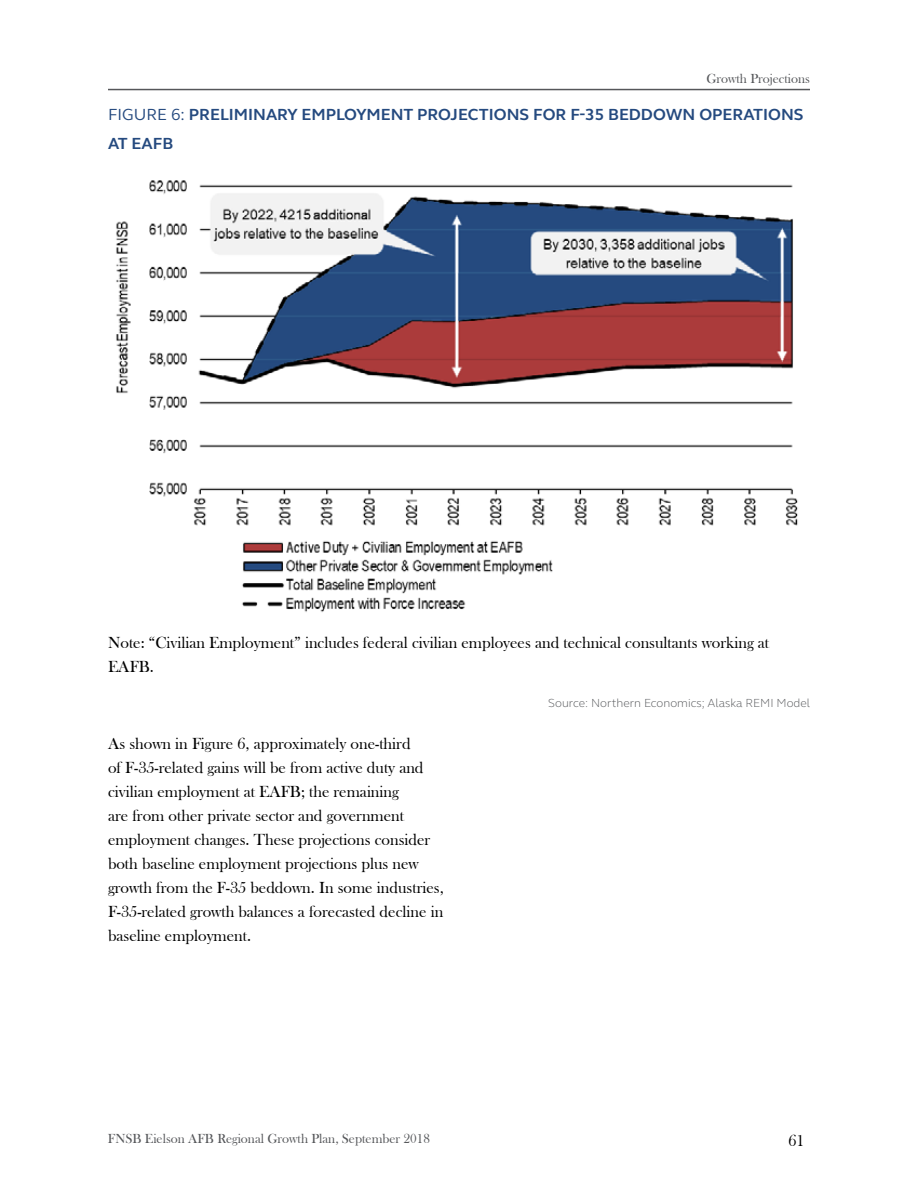
<style>
.page{position:relative;width:918px;height:1188px;background:#fff}
.page>*{position:absolute;margin:0;border:0;box-sizing:border-box;transform-origin:0 0}
.t1{font:16.5px/24px "Bask Old Face";color:#000}
.t2{font:700 16.5px/28.5px "FS Elliot Pro";color:#254a7f}
.t3{font:13.5px "Bask Old Face";color:#55575a}
.t4{font:300 12px "FS Elliot Pro";color:#55575a}
.s1{font-weight:400}
</style>
<div class="page">
<hr style="left:108px;top:89px;width:702px;height:1px;background:#55575a">
<img style="left:116px;top:180px;width:682px;height:432px">
<p class="t3" style="left:706px;top:71px;width:105px">Growth Projections</p>
<p class="t2" style="left:108px;top:100px;width:697px"><span class="s1">FIGURE 6:</span> PRELIMINARY EMPLOYMENT PROJECTIONS FOR F-35 BEDDOWN OPERATIONS<br>AT EAFB</p>
<p class="t1" style="left:108px;top:631px;width:663px">Note: “Civilian Employment” includes federal civilian employees and technical consultants working at<br>EAFB.</p>
<p class="t4" style="left:548px;top:695px;width:263px">Source: Northern Economics; Alaska REMI Model</p>
<p class="t1" style="left:108px;top:731px;width:337px">As shown in Figure 6, approximately one-third<br>of F-35-related gains will be from active duty and civilian employment at EAFB; the remaining<br>are from other private sector and government employment changes. These projections consider both baseline employment projections plus new growth from the F-35 beddown. In some industries, F-35-related growth balances a forecasted decline in baseline employment.</p>
<p class="t3" style="left:108px;top:1131px;width:324px">FNSB Eielson AFB Regional Growth Plan, September 2018</p>
<p class="t1" style="left:788px;top:1129px;width:18px">61</p>
</div>
